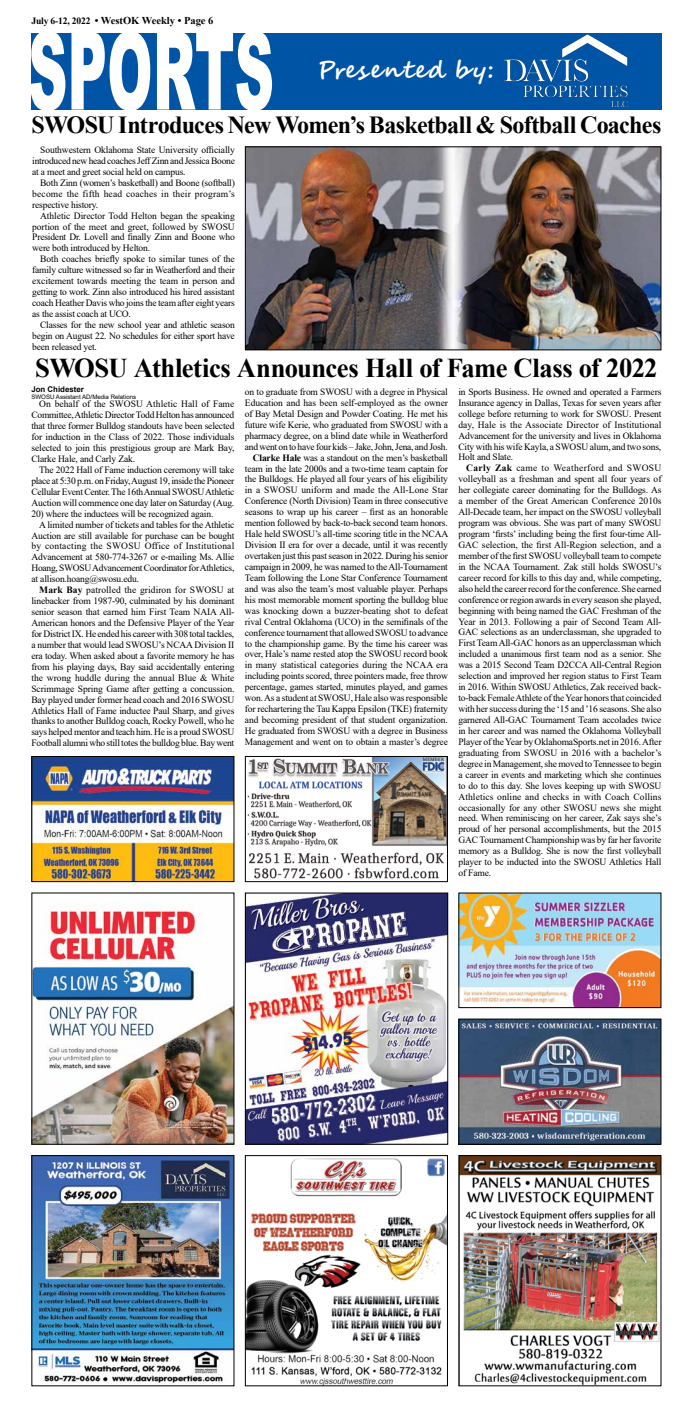
<style>
.page{position:relative;width:693px;height:1418px;background:#fff}
.page>*{position:absolute;margin:0;border:0;box-sizing:border-box;transform-origin:0 0}
.t1{font:900 108.15px "Arial";color:#fff;scale:.51 1}
.t2{font:700 27.12px "Times New Roman";letter-spacing:-.02em;color:#000}
.t3{font:700 24.5px "Times New Roman";letter-spacing:-.03em;color:#000}
.t4{font:700 23.62px "Segoe Script";letter-spacing:.065em;color:#fff}
.t5{font:700 10.5px "Times New Roman";color:#000}
.t6{font:9.62px/10.9px "Times New Roman";letter-spacing:-.015em;color:#000;text-align:justify}
.t7{font:9.62px "Times New Roman";letter-spacing:.02em;color:#000}
.t8{font:9.62px "Times New Roman";letter-spacing:.005em;color:#000}
.t9{font:9.62px "Times New Roman";letter-spacing:.01em;color:#000}
.t10{font:700 7.88px "Arial";color:#000}
.t11{font:6.12px "Arial";color:#000}
.s1{font-size:9.62px}
.s2{font-weight:700}
</style>
<div class="page">
<div style="left:31px;top:33px;width:631px;height:77px;background:#0054a6"></div>
<img style="left:503px;top:34px;width:125px;height:73px">
<img style="left:460px;top:1020px;width:199px;height:122px">
<div style="left:458px;top:1018px;width:203px;height:126px;border:1px solid #000"></div>
<img style="left:33px;top:758px;width:199px;height:122px">
<div style="left:31px;top:756px;width:203px;height:126px;border:1px solid #000"></div>
<img style="left:247px;top:758px;width:199px;height:121px">
<div style="left:245px;top:756px;width:203px;height:126px;border:1px solid #000"></div>
<img style="left:33px;top:1157px;width:199px;height:226px">
<img style="left:460px;top:1157px;width:199px;height:227px">
<img style="left:247px;top:148px;width:412px;height:200px">
<div style="left:245px;top:146px;width:416px;height:204px;border:1px solid #000"></div>
<img style="left:247px;top:894px;width:199px;height:248px">
<div style="left:245px;top:892px;width:203px;height:252px;border:1px solid #000"></div>
<img style="left:247px;top:1158px;width:199px;height:226px">
<div style="left:245px;top:1155px;width:203px;height:231px;border:1px solid #000"></div>
<img style="left:33px;top:903px;width:199px;height:239px">
<img style="left:460px;top:894px;width:199px;height:112px">
<div style="left:458px;top:892px;width:203px;height:116px;border:1px solid #000"></div>
<p class="t5" style="left:32px;top:12px;width:183px"><span class="s1">July 6-12, 2022</span> • WestOK Weekly • Page 6</p>
<h1 class="t1" style="left:28px;top:-8px;width:484px">SPORTS</h1>
<h3 class="t4" style="left:318px;top:51px;width:178px">Presented by:</h3>
<h3 class="t3" style="left:31px;top:107px;width:632px">SWOSU Introduces New Women’s Basketball &amp; Softball Coaches</h3>
<p class="t6" style="left:32px;top:144px;width:204px;text-indent:8px">Southwestern Oklahoma State University officially introduced new head coaches Jeff Zinn and Jessica Boone at a meet and greet social held on campus.</p>
<p class="t6" style="left:32px;top:177px;width:204px;text-indent:8px">Both Zinn (women’s basketball) and Boone (softball) become the fifth head coaches in their program’s respective history.</p>
<p class="t6" style="left:32px;top:210px;width:204px;text-indent:8px">Athletic Director Todd Helton began the speaking portion of the meet and greet, followed by SWOSU President Dr. Lovell and finally Zinn and Boone who were both introduced by Helton.</p>
<p class="t6" style="left:32px;top:253px;width:204px;text-indent:8px">Both coaches briefly spoke to similar tunes of the family culture witnessed so far in Weatherford and their excitement towards meeting the team in person and getting to work. Zinn also introduced his hired assistant coach Heather Davis who joins the team after eight years as the assist coach at UCO.</p>
<p class="t6" style="left:32px;top:319px;width:204px;text-indent:8px">Classes for the new school year and athletic season begin on August 22. No schedules for either sport have been released yet.</p>
<p class="t10" style="left:31px;top:384px;width:54px">Jon Chidester</p>
<p class="t11" style="left:31px;top:392px;width:106px">SWOSU Assistant AD/Media Relations</p>
<h2 class="t2" style="left:35px;top:349px;width:624px">SWOSU Athletics Announces Hall of Fame Class of 2022</h2>
<p class="t6" style="left:245px;top:386px;width:205px;text-align:right">on to graduate from SWOSU with a degree in Physical Education and has been self-employed as the owner of Bay Metal Design and Powder Coating. He met his future wife Kerie, who graduated from SWOSU with a pharmacy degree, on a blind date while in Weatherford and went on to have four kids – Jake, John, Jena, and Josh.<br><span class="s2">Clarke Hale</span> was a standout on the men’s basketball team in the late 2000s and a two-time team captain for the Bulldogs. He played all four years of his eligibility in a SWOSU uniform and made the All-Lone Star Conference (North Division) Team in three consecutive seasons to wrap up his career – first as an honorable mention followed by back-to-back second team honors.<br>Hale held SWOSU’s all-time scoring title in the NCAA Division II era for over a decade, until it was recently overtaken just this past season in 2022. During his senior campaign in 2009, he was named to the All-Tournament Team following the Lone Star Conference Tournament and was also the team’s most valuable player. Perhaps his most memorable moment sporting the bulldog blue was knocking down a buzzer-beating shot to defeat rival Central Oklahoma (UCO) in the semifinals of the conference tournament that allowed SWOSU to advance to the championship game. By the time his career was over, Hale’s name rested atop the SWOSU record book in many statistical categories during the NCAA era including points scored, three pointers made, free throw percentage, games started, minutes played, and games won. As a student at SWOSU, Hale also was responsible for rechartering the Tau Kappa Epsilon (TKE) fraternity and becoming president of that student organization.<br>He graduated from SWOSU with a degree in Business Management and went on to obtain a master’s degree</p>
<p class="t6" style="left:458px;top:386px;width:205px">in Sports Business. He owned and operated a Farmers Insurance agency in Dallas, Texas for seven years after college before returning to work for SWOSU. Present day, Hale is the Associate Director of Institutional Advancement for the university and lives in Oklahoma City with his wife Kayla, a SWOSU alum, and two sons, Holt and Slate.</p>
<p class="t6" style="left:31px;top:398px;width:205px;text-indent:8px">On behalf of the SWOSU Athletic Hall of Fame Committee, Athletic Director Todd Helton has announced that three former Bulldog standouts have been selected for induction in the Class of 2022. Those individuals selected to join this prestigious group are Mark Bay, Clarke Hale, and Carly Zak.</p>
<p class="t6" style="left:31px;top:464px;width:205px;text-indent:8px">The 2022 Hall of Fame induction ceremony will take place at 5:30 p.m. on Friday, August 19, inside the Pioneer Cellular Event Center. The 16th Annual SWOSU Athletic Auction will commence one day later on Saturday (Aug.</p>
<p class="t6" style="left:31px;top:507px;width:184px">20) where the inductees will be recognized again.</p>
<p class="t6" style="left:39px;top:518px;width:197px">A limited number of tickets and tables for the Athletic</p>
<p class="t6" style="left:31px;top:529px;width:205px">Auction are still available for purchase can be bought</p>
<p class="t7" style="left:31px;top:539px;width:204px">by contacting the SWOSU Office of Institutional</p>
<p class="t6" style="left:31px;top:551px;width:205px">Advancement at 580-774-3267 or e-mailing Ms. Allie</p>
<p class="t6" style="left:31px;top:562px;width:204px">Hoang, SWOSU Advancement Coordinator for Athletics,</p>
<p class="t6" style="left:31px;top:573px;width:109px">at allison.hoang@swosu.edu.</p>
<p class="t9" style="left:39px;top:583px;width:197px"><span class="s2">Mark Bay</span> patrolled the gridiron for SWOSU at</p>
<p class="t6" style="left:31px;top:595px;width:205px">linebacker from 1987-90, culminated by his dominant</p>
<p class="t6" style="left:31px;top:606px;width:205px">senior season that earned him First Team NAIA All-</p>
<p class="t6" style="left:31px;top:617px;width:205px">American honors and the Defensive Player of the Year</p>
<p class="t6" style="left:31px;top:628px;width:204px">for District IX. He ended his career with 308 total tackles,</p>
<p class="t6" style="left:31px;top:639px;width:204px">a number that would lead SWOSU’s NCAA Division II</p>
<p class="t6" style="left:31px;top:650px;width:205px">era today. When asked about a favorite memory he has</p>
<p class="t6" style="left:31px;top:661px;width:205px">from his playing days, Bay said accidentally entering</p>
<p class="t8" style="left:31px;top:670px;width:205px">the wrong huddle during the annual Blue &amp; White</p>
<p class="t6" style="left:31px;top:682px;width:205px">Scrimmage Spring Game after getting a concussion.</p>
<p class="t6" style="left:31px;top:693px;width:204px">Bay played under former head coach and 2016 SWOSU</p>
<p class="t6" style="left:31px;top:704px;width:205px">Athletics Hall of Fame inductee Paul Sharp, and gives</p>
<p class="t6" style="left:31px;top:715px;width:204px">thanks to another Bulldog coach, Rocky Powell, who he</p>
<p class="t6" style="left:31px;top:726px;width:205px">says helped mentor and teach him. He is a proud SWOSU</p>
<p class="t6" style="left:31px;top:737px;width:204px">Football alumni who still totes the bulldog blue. Bay went</p>
<p class="t6" style="left:458px;top:462px;width:205px;text-indent:8px"><span class="s2">Carly Zak</span> came to Weatherford and SWOSU volleyball as a freshman and spent all four years of her collegiate career dominating for the Bulldogs. As a member of the Great American Conference 2010s All-Decade team, her impact on the SWOSU volleyball program was obvious. She was part of many SWOSU program ‘firsts’ including being the first four-time All-GAC selection, the first All-Region selection, and a member of the first SWOSU volleyball team to compete in the NCAA Tournament. Zak still holds SWOSU’s career record for kills to this day and, while competing, also held the career record for the conference. She earned conference or region awards in every season she played, beginning with being named the GAC Freshman of the Year in 2013. Following a pair of Second Team All-GAC selections as an underclassman, she upgraded to First Team All-GAC honors as an upperclassman which included a unanimous first team nod as a senior. She was a 2015 Second Team D2CCA All-Central Region selection and improved her region status to First Team in 2016. Within SWOSU Athletics, Zak received back&shy;to-back Female Athlete of the Year honors that coincided with her success during the ‘15 and ’16 seasons. She also garnered All-GAC Tournament Team accolades twice in her career and was named the Oklahoma Volleyball Player of the Year by OklahomaSports.net in 2016. After graduating from SWOSU in 2016 with a bachelor’s degree in Management, she moved to Tennessee to begin a career in events and marketing which she continues to do to this day. She loves keeping up with SWOSU Athletics online and checks in with Coach Collins occasionally for any other SWOSU news she might need. When reminiscing on her career, Zak says she’s proud of her personal accomplishments, but the 2015<br>GAC Tournament Championship was by far her favorite memory as a Bulldog. She is now the first volleyball player to be inducted into the SWOSU Athletics Hall of Fame.</p>
</div>
